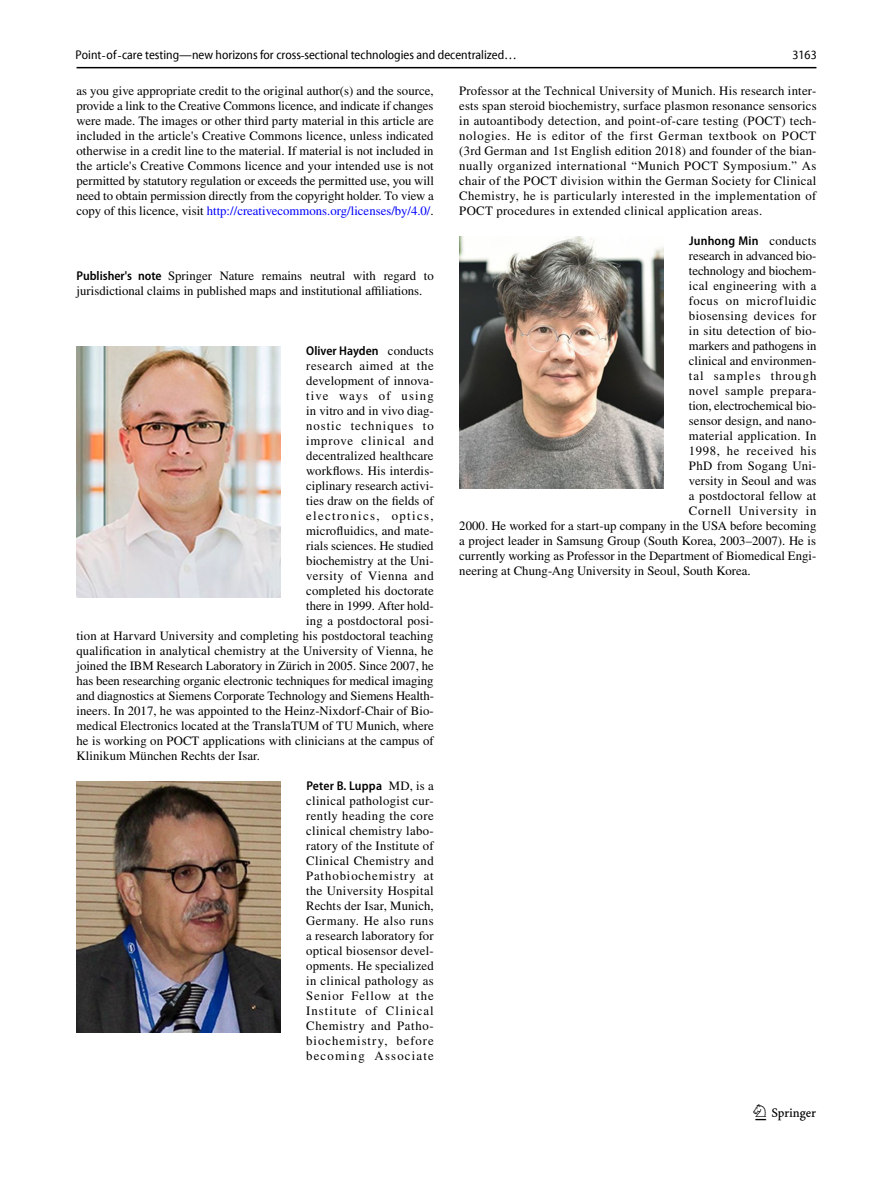
<style>
.page{position:relative;width:893px;height:1187px;background:#fff}
.page>*{position:absolute;margin:0;border:0;box-sizing:border-box;transform-origin:0 0}
.t1{font:22.5px "Springnew Regular 3";color:#000}
.t2{font:12.75px/15px "STIX";letter-spacing:.005em;color:#000;text-align:justify}
.t3{font:semi-condensed 12.75px "Myriad Pro Unic";color:#000}
.t4{font:12.75px "STIX";letter-spacing:.025em;color:#000}
.t5{font:600 semi-condensed 12.75px "Myriad Pro";letter-spacing:.01em;color:#000}
.t6{font:12.75px "STIX";letter-spacing:.045em;color:#000}
.t7{font:12.75px "STIX";letter-spacing:.04em;color:#000}
.t8{font:12.75px "STIX";letter-spacing:.105em;color:#000}
.t9{font:12.75px "STIX";letter-spacing:.05em;color:#000}
.t10{font:12.75px "STIX";letter-spacing:.055em;color:#000}
.t11{font:12.75px "STIX";letter-spacing:.075em;color:#000}
.t12{font:12.75px "STIX";letter-spacing:.065em;color:#000}
.t13{font:12.75px "STIX";letter-spacing:.08em;color:#000}
.t14{font:12.75px "STIX";letter-spacing:.09em;color:#000}
.s1{font-family:"Myriad Pro Semi Cn 3";font-stretch:normal}
.s2{color:#00f}
.s3{font-family:"Myriad Pro";font-weight:600;font-stretch:semi-condensed}
.s4{font-family:"STIX";font-weight:400;font-stretch:normal}
</style>
<div class="page">
<hr style="left:77px;top:67px;width:739px;height:1px;background:#000">
<img style="left:77px;top:346px;width:204px;height:251px">
<img style="left:77px;top:781px;width:204px;height:251px">
<img style="left:459px;top:237px;width:204px;height:251px">
<p class="t3" style="left:76px;top:50px;width:443px">Point<span class="s1">‑</span>of<span class="s1">‑</span>care testing—new horizons for cross<span class="s1">‑</span>sectional technologies and decentralized…</p>
<p class="t3" style="left:792px;top:50px;width:26px">3163</p>
<p class="t2" style="left:77px;top:84px;width:359px">as you give appropriate credit to the original author(s) and the source, provide a link to the Creative Commons licence, and indicate if changes were made. The images or other third party material in this article are included in the article's Creative Commons licence, unless indicated otherwise in a credit line to the material. If material is not included in the article's Creative Commons licence and your intended use is not permitted by statutory regulation or exceeds the permitted use, you will need to obtain permission directly from the copyright holder. To view a copy of this licence, visit <span class="s2">http://creativecommons.org/licenses/by/4.0/</span>.</p>
<p class="t2" style="left:77px;top:269px;width:359px"><span class="s3">Publisher's note</span> Springer Nature remains neutral with regard to jurisdictional claims in published maps and institutional affiliations.</p>
<p class="t5" style="left:306px;top:343px;width:129px">Oliver Hayden <span class="s4">conducts</span></p>
<p class="t6" style="left:306px;top:357px;width:129px">research aimed at the</p>
<p class="t2" style="left:306px;top:374px;width:129px">development of innova-</p>
<p class="t14" style="left:306px;top:387px;width:129px">tive ways of using</p>
<p class="t2" style="left:306px;top:404px;width:129px">in vitro and in vivo diag-</p>
<p class="t11" style="left:306px;top:417px;width:129px">nostic techniques to</p>
<p class="t12" style="left:306px;top:432px;width:129px">improve clinical and</p>
<p class="t2" style="left:306px;top:449px;width:129px">decentralized healthcare</p>
<p class="t2" style="left:306px;top:464px;width:129px">workflows. His interdis-</p>
<p class="t2" style="left:306px;top:479px;width:129px">ciplinary research activi-</p>
<p class="t2" style="left:306px;top:494px;width:129px">ties draw on the fields of</p>
<p class="t8" style="left:306px;top:507px;width:129px">electronics, optics,</p>
<p class="t2" style="left:306px;top:524px;width:129px">microfluidics, and mate-</p>
<p class="t2" style="left:306px;top:539px;width:129px">rials sciences. He studied</p>
<p class="t2" style="left:306px;top:554px;width:129px">biochemistry at the Uni-</p>
<p class="t6" style="left:306px;top:566px;width:129px">versity of Vienna and</p>
<p class="t2" style="left:306px;top:584px;width:129px">completed his doctorate</p>
<p class="t2" style="left:306px;top:599px;width:129px">there in 1999. After hold-</p>
<p class="t2" style="left:306px;top:614px;width:129px">ing a postdoctoral posi-</p>
<p class="t2" style="left:77px;top:629px;width:358px">tion at Harvard University and completing his postdoctoral teaching</p>
<p class="t2" style="left:77px;top:644px;width:358px">qualification in analytical chemistry at the University of Vienna, he</p>
<p class="t2" style="left:77px;top:659px;width:359px">joined the IBM Research Laboratory in Zürich in 2005. Since 2007, he</p>
<p class="t2" style="left:77px;top:674px;width:359px">has been researching organic electronic techniques for medical imaging</p>
<p class="t2" style="left:77px;top:689px;width:359px">and diagnostics at Siemens Corporate Technology and Siemens Health-</p>
<p class="t2" style="left:77px;top:704px;width:359px">ineers. In 2017, he was appointed to the Heinz-Nixdorf-Chair of Bio-</p>
<p class="t2" style="left:77px;top:719px;width:359px">medical Electronics located at the TranslaTUM of TU Munich, where</p>
<p class="t2" style="left:77px;top:734px;width:359px">he is working on POCT applications with clinicians at the campus of</p>
<p class="t2" style="left:77px;top:749px;width:185px">Klinikum München Rechts der Isar.</p>
<p class="t5" style="left:306px;top:778px;width:129px">Peter B. Luppa <span class="s4">MD, is a</span></p>
<p class="t2" style="left:306px;top:794px;width:129px">clinical pathologist cur&shy;rently heading the core clinical chemistry labo&shy;ratory of the Institute of Clinical Chemistry and Pathobiochemistry at the University Hospital Rechts der Isar, Munich, Germany. He also runs a research laboratory for optical biosensor devel&shy;opments. He specialized in clinical pathology as Senior Fellow at the Institute of Clinical Chemistry and Patho&shy;biochemistry, before becoming Associate</p>
<p class="t2" style="left:459px;top:84px;width:359px">Professor at the Technical University of Munich. His research inter&shy;ests span steroid biochemistry, surface plasmon resonance sensorics in autoantibody detection, and point-of-care testing (POCT) tech&shy;nologies. He is editor of the first German textbook on POCT (3rd German and 1st English edition 2018) and founder of the bian&shy;nually organized international “Munich POCT Symposium.” As chair of the POCT division within the German Society for Clinical Chemistry, he is particularly interested in the implementation of POCT procedures in extended clinical application areas.</p>
<p class="t5" style="left:689px;top:234px;width:129px">Junhong Min <span class="s4">conducts</span></p>
<p class="t2" style="left:689px;top:249px;width:129px">research in advanced bio-</p>
<p class="t2" style="left:689px;top:264px;width:129px">technology and biochem-</p>
<p class="t4" style="left:689px;top:277px;width:129px">ical engineering with a</p>
<p class="t9" style="left:689px;top:292px;width:129px">focus on microfluidic</p>
<p class="t7" style="left:689px;top:307px;width:129px">biosensing devices for</p>
<p class="t2" style="left:689px;top:324px;width:129px">in situ detection of bio-</p>
<p class="t2" style="left:689px;top:339px;width:129px">markers and pathogens in</p>
<p class="t2" style="left:689px;top:354px;width:129px">clinical and environmen-</p>
<p class="t13" style="left:689px;top:367px;width:129px">tal samples through</p>
<p class="t7" style="left:689px;top:382px;width:129px">novel sample prepara-</p>
<p class="t2" style="left:689px;top:399px;width:129px">tion, electrochemical bio-</p>
<p class="t2" style="left:689px;top:414px;width:129px">sensor design, and nano-</p>
<p class="t4" style="left:689px;top:427px;width:129px">material application. In</p>
<p class="t6" style="left:689px;top:442px;width:129px">1998, he received his</p>
<p class="t4" style="left:689px;top:457px;width:129px">PhD from Sogang Uni-</p>
<p class="t2" style="left:689px;top:474px;width:129px">versity in Seoul and was</p>
<p class="t2" style="left:689px;top:489px;width:129px">a postdoctoral fellow at</p>
<p class="t10" style="left:689px;top:502px;width:129px">Cornell University in</p>
<p class="t2" style="left:459px;top:519px;width:359px">2000. He worked for a start-up company in the USA before becoming</p>
<p class="t2" style="left:459px;top:534px;width:358px">a project leader in Samsung Group (South Korea, 2003–2007). He is</p>
<p class="t2" style="left:459px;top:549px;width:358px">currently working as Professor in the Department of Biomedical Engi-</p>
<p class="t2" style="left:459px;top:564px;width:293px">neering at Chung-Ang University in Seoul, South Korea.</p>
<h1 class="t1" style="left:755px;top:1104px;width:62px">1 3</h1>
</div>
